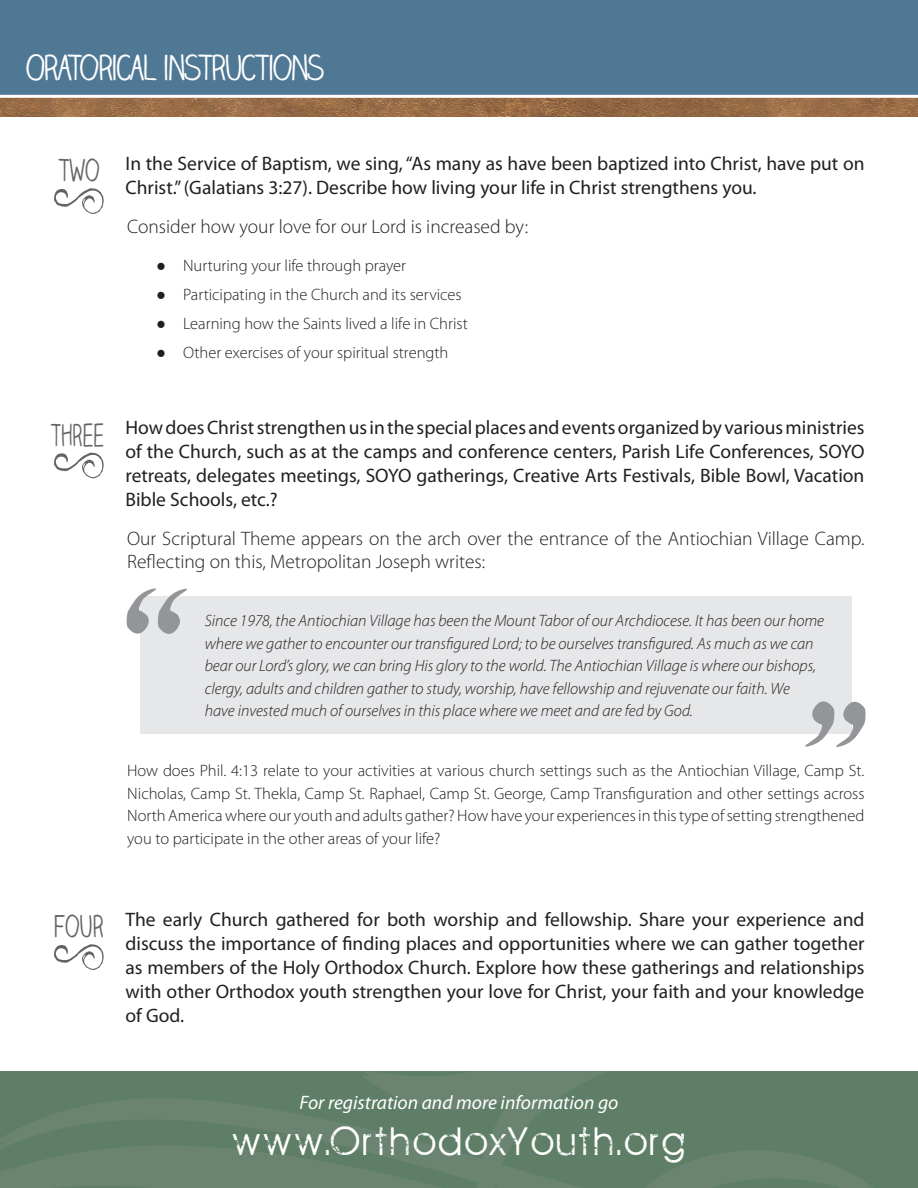
<style>
.page{position:relative;width:918px;height:1188px;background:#fff}
.page>*{position:absolute;margin:0;border:0;box-sizing:border-box;transform-origin:0 0}
.t1{font:315px "P22 Rodin";color:#939598}
.t2{font:94.5px "Chalk Hand Elements";color:#636366;scale:.8 1}
.t3{font:43.2px "BIRTHOFAHERO";letter-spacing:.09em;color:#fff}
.t4{font:34.5px "Claire Hand";letter-spacing:-.05em;color:#fff;scale:.94 1}
.t5{font:30px "Claire Hand";color:#636366;scale:.8 1}
.t6{font:30px "Claire Hand";color:#636366;scale:.73 1}
.t7{font:19.5px/24px "Myriad Pro";color:#231f20;text-align:justify}
.t8{font:300 19.5px/22.5px "Myriad Pro";color:#231f20}
.t9{font:italic 19.5px "Myriad Pro";color:#fff}
.t10{font:300 16.5px/22.5px "Myriad Pro";color:#231f20;text-align:justify}
.t11{font:italic 300 16.5px/22.5px "Myriad Pro";color:#231f20}
.s1{font-family:"Times New Roman";font-weight:400}
</style>
<div class="page">
<img style="left:0;top:98px;width:918px;height:18px">
<div style="left:0;top:0;width:918px;height:98px;background:#4f7895"></div>
<div style="left:140px;top:596px;width:712px;height:138px;background:#e6e7e9"></div>
<svg style="left:0;top:1071px;width:918px;height:117px;background:#62806a"></svg>
<p class="t4" style="left:26px;top:46px;width:319px">ORATORICAL INSTRUCTIONS</p>
<p class="t7" style="left:125px;top:151px;width:741px">In the Service of Baptism, we sing, “As many as have been baptized into Christ, have put on</p>
<p class="t5" style="left:59px;top:152px;width:53px">TWO</p>
<p class="t2" style="left:51px;top:141px;width:71px">P</p>
<p class="t7" style="left:125px;top:175px;width:633px">Christ.” (Galatians 3:27). Describe how living your life in Christ strengthens you.</p>
<p class="t8" style="left:127px;top:215px;width:403px">Consider how your love for our Lord is increased by:</p>
<p class="t10" style="left:156px;top:254px;width:252px"><span class="s1">●</span> Nurturing your life through prayer</p>
<p class="t10" style="left:156px;top:283px;width:307px"><span class="s1">●</span> Participating in the Church and its services</p>
<p class="t10" style="left:156px;top:312px;width:313px"><span class="s1">●</span> Learning how the Saints lived a life in Christ</p>
<p class="t10" style="left:156px;top:341px;width:294px"><span class="s1">●</span> Other exercises of your spiritual strength</p>
<p class="t6" style="left:51px;top:416px;width:74px">THREE</p>
<p class="t2" style="left:51px;top:405px;width:71px">P</p>
<p class="t7" style="left:125px;top:416px;width:741px">How does Christ strengthen us in the special places and events organized by various ministries of the Church, such as at the camps and conference centers, Parish Life Conferences, SOYO retreats, delegates meetings, SOYO gatherings, Creative Arts Festivals, Bible Bowl, Vacation</p>
<p class="t7" style="left:125px;top:488px;width:154px">Bible Schools, etc.?</p>
<p class="t8" style="left:127px;top:527px;width:739px">Our Scriptural Theme appears on the arch over the entrance of the Antiochian Village Camp.<br>Reflecting on this, Metropolitan Joseph writes:</p>
<p class="t1" style="left:117px;top:526px;width:77px">“</p>
<p class="t11" style="left:205px;top:609px;width:621px">Since 1978, the Antiochian Village has been the Mount Tabor of our Archdiocese. It has been our home where we gather to encounter our transfigured Lord; to be ourselves transfigured. As much as we can bear our Lord’s glory, we can bring His glory to the world. The Antiochian Village is where our bishops, clergy, adults and children gather to study, worship, have fellowship and rejuvenate our faith. We have invested much of ourselves in this place where we meet and are fed by God.</p>
<p class="t1" style="left:876px;top:810px;width:77px;rotate:-180deg">“</p>
<p class="t10" style="left:127px;top:759px;width:739px">How does Phil. 4:13 relate to your activities at various church settings such as the Antiochian Village, Camp St.<br>Nicholas, Camp St. Thekla, Camp St. Raphael, Camp St. George, Camp Transfiguration and other settings across North America where our youth and adults gather? How have your experiences in this type of setting strengthened you to participate in the other areas of your life?</p>
<p class="t5" style="left:54px;top:908px;width:63px">FOUR</p>
<p class="t2" style="left:51px;top:897px;width:71px">P</p>
<p class="t7" style="left:125px;top:907px;width:741px">The early Church gathered for both worship and fellowship. Share your experience and discuss the importance of finding places and opportunities where we can gather together as members of the Holy Orthodox Church. Explore how these gatherings and relationships with other Orthodox youth strengthen your love for Christ, your faith and your knowledge of God.</p>
<p class="t9" style="left:300px;top:1091px;width:320px">For registration and more information go</p>
<p class="t3" style="left:233px;top:1117px;width:454px">www.OrthodoxYouth.org</p>
</div>
